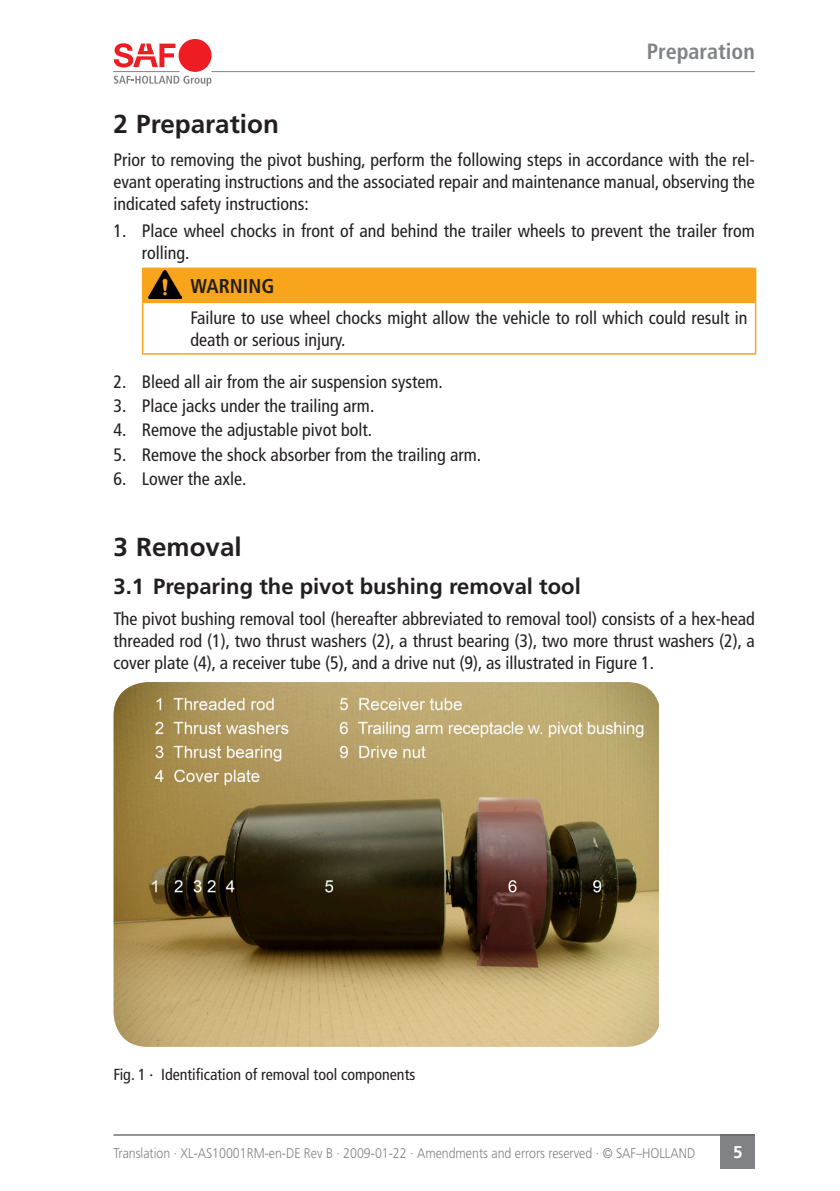
<style>
.page{position:relative;width:840px;height:1191px;background:#fff}
.page>*{position:absolute;margin:0;border:0;box-sizing:border-box;transform-origin:0 0}
.Überschrift_1{font:700 26px "Frutiger LT Std";color:#231f20}
.Überschrift_2{font:700 22px "Frutiger LT Std";color:#231f20}
.Kopfzeile_links{font:700 condensed 22px "Frutiger LT Std";color:#808285}
.Warnung___Vorsicht{font:700 condensed 20px "Frutiger LT Std";color:#231f20}
.Standard_Absatz_dana{font:condensed 18px/22px "Frutiger LT Std";color:#231f20;text-align:justify}
.Aufzählung_1{font:condensed 18px/21.6px "Frutiger LT Std";color:#231f20}
.Seitenzahl{font:700 17px "Frutiger LT Std";color:#fff}
.Bildunterschrift{font:condensed 16px "Frutiger LT Std";color:#231f20}
.Fußzeile{font:300 14px "Frutiger LT Std";color:#808285;scale:.89 1}
</style>
<div class="page">
<div style="left:720px;top:1134px;width:34px;height:34px;background:#808285"></div>
<hr style="left:113px;top:71px;width:66px;height:1px;background:#808285">
<hr style="left:211px;top:71px;width:543px;height:1px;background:#808285">
<svg style="left:114px;top:76px;width:97px;height:10px"></svg>
<div style="left:178px;top:39px;width:33px;height:33px;background:#ee1d23;border-radius:50%"></div>
<svg style="left:114px;top:43px;width:61px;height:24px"></svg>
<hr style="left:113px;top:1134px;width:641px;height:1px;background:#666">
<div style="left:143px;top:269px;width:611px;height:33px;background:#f9a51b"></div>
<hr style="left:142px;top:267px;width:40px;height:2px;background:#f9a51b">
<hr style="left:142px;top:269px;width:1px;height:33px;background:#f9a51b">
<hr style="left:182px;top:267px;width:574px;height:2px;background:#f9a51b">
<hr style="left:181px;top:269px;width:2px;height:33px;background:#f9a51b">
<hr style="left:754px;top:269px;width:2px;height:33px;background:#f9a51b">
<hr style="left:142px;top:302px;width:40px;height:1px;background:#f9a51b">
<hr style="left:182px;top:302px;width:574px;height:1px;background:#f9a51b">
<hr style="left:142px;top:303px;width:1px;height:50px;background:#f9a51b">
<hr style="left:754px;top:303px;width:2px;height:50px;background:#f9a51b">
<hr style="left:142px;top:353px;width:40px;height:2px;background:#f9a51b">
<hr style="left:182px;top:353px;width:574px;height:2px;background:#f9a51b">
<img style="left:149px;top:270px;width:33px;height:29px">
<img style="left:113px;top:682px;width:545px;height:365px">
<p class="Kopfzeile_links" style="left:646px;top:38px;width:109px">Preparation</p>
<p class="Überschrift_1" style="left:113px;top:108px;width:167px">2 Preparation</p>
<p class="Standard_Absatz_dana" style="left:113px;top:149px;width:642px">Prior to removing the pivot bushing, perform the following steps in accordance with the rel&shy;evant operating instructions and the associated repair and maintenance manual, observing the indicated safety instructions:</p>
<p class="Aufzählung_1" style="left:142px;top:220px;width:614px;text-indent:-28px">1. Place wheel chocks in front of and behind the trailer wheels to prevent the trailer from rolling.</p>
<p class="Warnung___Vorsicht" style="left:190px;top:274px;width:85px">WARNING</p>
<p class="Standard_Absatz_dana" style="left:190px;top:306px;width:558px">Failure to use wheel chocks might allow the vehicle to roll which could result in death or serious injury.</p>
<p class="Aufzählung_1" style="left:113px;top:371px;width:330px">2. Bleed all air from the air suspension system.</p>
<p class="Aufzählung_1" style="left:113px;top:395px;width:262px">3. Place jacks under the trailing arm.</p>
<p class="Aufzählung_1" style="left:113px;top:419px;width:260px">4. Remove the adjustable pivot bolt.</p>
<p class="Aufzählung_1" style="left:113px;top:444px;width:369px">5. Remove the shock absorber from the trailing arm.</p>
<p class="Aufzählung_1" style="left:113px;top:468px;width:134px">6. Lower the axle.</p>
<p class="Überschrift_1" style="left:113px;top:532px;width:130px">3 Removal</p>
<p class="Überschrift_2" style="left:113px;top:573px;width:468px">3.1 Preparing the pivot bushing removal tool</p>
<p class="Standard_Absatz_dana" style="left:113px;top:607px;width:642px">The pivot bushing removal tool (hereafter abbreviated to removal tool) consists of a hex-head threaded rod (1), two thrust washers (2), a thrust bearing (3), two more thrust washers (2), a cover plate (4), a receiver tube (5), and a drive nut (9), as illustrated in Figure 1.</p>
<p class="Bildunterschrift" style="left:113px;top:1065px;width:303px">Fig. 1 · Identification of removal tool components</p>
<p class="Fußzeile" style="left:113px;top:1144px;width:654px">Translation · XL-AS10001RM-en-DE Rev B · 2009-01-22 · Amendments and errors reserved · © SAF–HOLLAND</p>
<p class="Seitenzahl" style="left:732px;top:1141px;width:11px">5</p>
</div>
